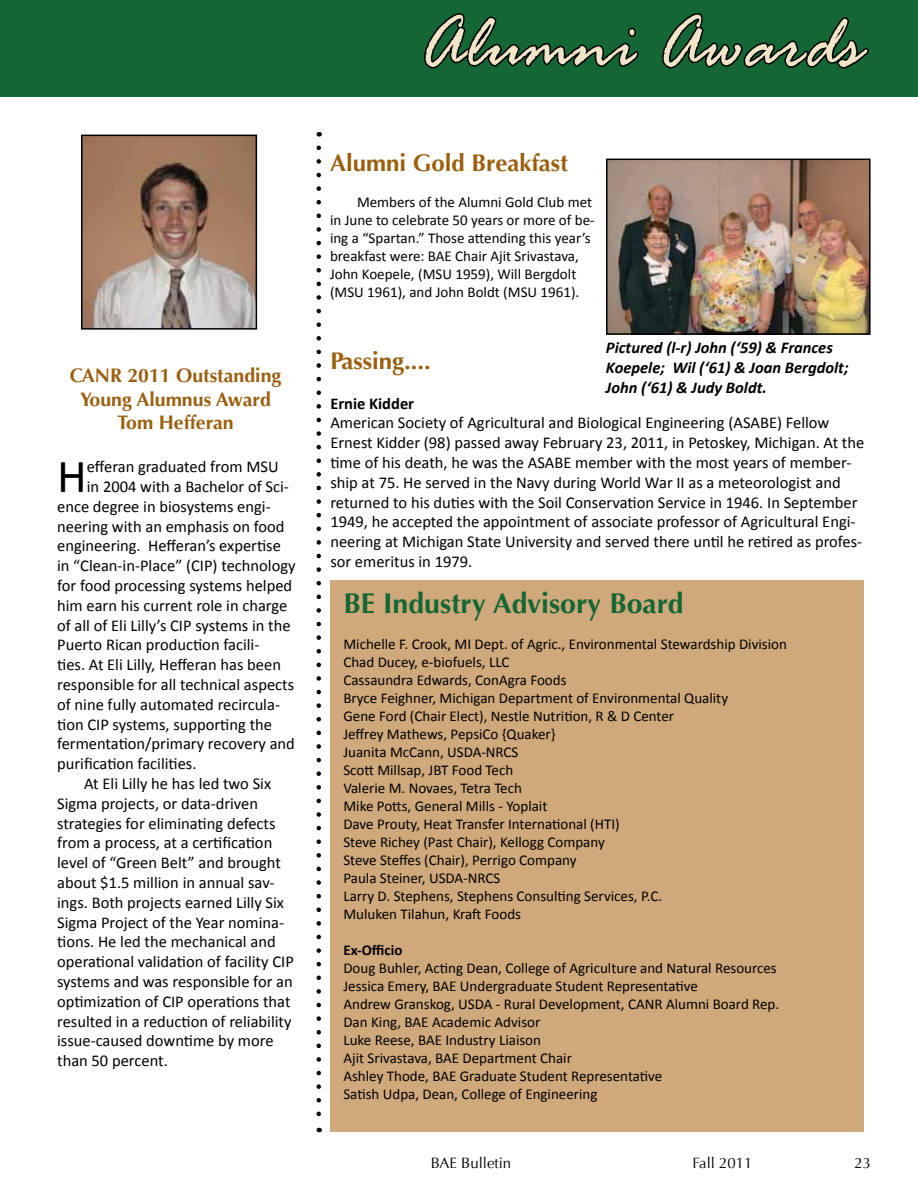
<style>
.page{position:relative;width:918px;height:1188px;background:#fff}
.page>*{position:absolute;margin:0;border:0;box-sizing:border-box;transform-origin:0 0}
.t1{font:italic 78px "Rage";color:#f1e5c7}
.t2{font:47.7px "Calibri";color:#000}
.t3{font:700 28.5px "Optima";color:#146734}
.t4{font:700 24px "Optima";color:#9b5f0e}
.t5{font:700 19.5px/23.4px "Optima";color:#9b5f0e;text-align:center}
.t6{font:16.5px/19.8px "Calibri";color:#000}
.t7{font:italic 700 16.5px/19.8px "Calibri";color:#000}
.t8{font:700 16.5px "Calibri";color:#000}
.t9{font:15px/18px "Calibri";color:#000}
.t10{font:15px "Optima";color:#000}
.t11{font:700 15px "Calibri";color:#000}
</style>
<div class="page">
<div style="left:0;top:0;width:918px;height:97px;background:#146734"></div>
<div style="left:330px;top:580px;width:534px;height:552px;background:#cfa87b"></div>
<svg style="left:424px;top:13px;width:215px;height:56px"></svg>
<svg style="left:662px;top:13px;width:207px;height:56px"></svg>
<img style="left:609px;top:162px;width:259px;height:170px">
<div style="left:606px;top:159px;width:265px;height:176px;border:2px solid #000"></div>
<img style="left:84px;top:138px;width:170px;height:189px">
<div style="left:81px;top:135px;width:176px;height:195px;border:2px solid #000"></div>
<svg style="left:316px;top:148px;width:5px;height:984px"></svg>
<p class="t5" style="left:70px;top:364px;width:213px">CANR 2011 Outstanding<br>Young Alumnus Award<br>Tom Hefferan</p>
<h2 class="t2" style="left:57px;top:447px;width:31px">H</h2>
<p class="t6" style="left:87px;top:456px;width:193px">efferan graduated from MSU</p>
<p class="t6" style="left:87px;top:476px;width:204px">in 2004 with a Bachelor of Sci-</p>
<p class="t6" style="left:57px;top:496px;width:215px">ence degree in biosystems engi-</p>
<p class="t6" style="left:57px;top:515px;width:229px">neering with an emphasis on food</p>
<p class="t6" style="left:57px;top:535px;width:225px">engineering. Hefferan’s expertise</p>
<p class="t6" style="left:57px;top:555px;width:240px">in “Clean-in-Place” (CIP) technology</p>
<p class="t6" style="left:57px;top:575px;width:237px">for food processing systems helped</p>
<p class="t6" style="left:57px;top:595px;width:232px">him earn his current role in charge</p>
<p class="t6" style="left:57px;top:614px;width:235px">of all of Eli Lilly’s CIP systems in the</p>
<p class="t6" style="left:57px;top:634px;width:204px">Puerto Rican production facili-</p>
<p class="t6" style="left:57px;top:654px;width:225px">ties. At Eli Lilly, Hefferan has been</p>
<p class="t6" style="left:57px;top:674px;width:239px">responsible for all technical aspects</p>
<p class="t6" style="left:57px;top:694px;width:224px">of nine fully automated recircula-</p>
<p class="t6" style="left:57px;top:713px;width:216px">tion CIP systems, supporting the</p>
<p class="t6" style="left:57px;top:733px;width:239px">fermentation/primary recovery and</p>
<p class="t6" style="left:57px;top:753px;width:141px">purification facilities.</p>
<p class="t6" style="left:84px;top:773px;width:189px">At Eli Lilly he has led two Six</p>
<p class="t6" style="left:57px;top:793px;width:203px">Sigma projects, or data-driven</p>
<p class="t6" style="left:57px;top:812px;width:220px">strategies for eliminating defects</p>
<p class="t6" style="left:57px;top:832px;width:217px">from a process, at a certification</p>
<p class="t6" style="left:57px;top:852px;width:225px">level of “Green Belt” and brought</p>
<p class="t6" style="left:57px;top:872px;width:219px">about $1.5 million in annual sav-</p>
<p class="t6" style="left:57px;top:892px;width:228px">ings. Both projects earned Lilly Six</p>
<p class="t6" style="left:57px;top:911px;width:229px">Sigma Project of the Year nomina-</p>
<p class="t6" style="left:57px;top:931px;width:220px">tions. He led the mechanical and</p>
<p class="t6" style="left:57px;top:951px;width:238px">operational validation of facility CIP</p>
<p class="t6" style="left:57px;top:971px;width:237px">systems and was responsible for an</p>
<p class="t6" style="left:57px;top:991px;width:235px">optimization of CIP operations that</p>
<p class="t6" style="left:57px;top:1010px;width:236px">resulted in a reduction of reliability</p>
<p class="t6" style="left:57px;top:1030px;width:218px">issue-caused downtime by more</p>
<p class="t6" style="left:57px;top:1050px;width:112px">than 50 percent.</p>
<h1 class="t1" style="left:418px;top:3px;width:445px">Alumni Awards</h1>
<h3 class="t4" style="left:330px;top:149px;width:240px">Alumni Gold Breakfast</h3>
<p class="t9" style="left:330px;top:193px;width:266px;text-indent:27px">Members of the Alumni Gold Club met in June to celebrate 50 years or more of be&shy;ing a “Spartan.” Those attending this year’s breakfast were: BAE Chair Ajit Srivastava, John Koepele, (MSU 1959), Will Bergdolt (MSU 1961), and John Boldt (MSU 1961).</p>
<p class="t7" style="left:606px;top:337px;width:244px">Pictured (l-r) John (‘59) &amp; Frances<br>Koepele; Wil (‘61) &amp; Joan Bergdolt;<br>John (‘61) &amp; Judy Boldt.</p>
<h3 class="t4" style="left:330px;top:347px;width:102px">Passing....</h3>
<p class="t8" style="left:330px;top:393px;width:85px">Ernie Kidder</p>
<p class="t6" style="left:330px;top:412px;width:536px">American Society of Agricultural and Biological Engineering (ASABE) Fellow Ernest Kidder (98) passed away February 23, 2011, in Petoskey, Michigan. At the time of his death, he was the ASABE member with the most years of member&shy;ship at 75. He served in the Navy during World War II as a meteorologist and returned to his duties with the Soil Conservation Service in 1946. In September 1949, he accepted the appointment of associate professor of Agricultural Engi&shy;neering at Michigan State University and served there until he retired as profes&shy;sor emeritus in 1979.</p>
<h3 class="t3" style="left:343px;top:587px;width:342px">BE Industry Advisory Board</h3>
<p class="t9" style="left:343px;top:634px;width:445px">Michelle F. Crook, MI Dept. of Agric., Environmental Stewardship Division Chad Ducey, e-biofuels, LLC<br>Cassaundra Edwards, ConAgra Foods<br>Bryce Feighner, Michigan Department of Environmental Quality<br>Gene Ford (Chair Elect), Nestle Nutrition, R &amp; D Center<br>Jeffrey Mathews, PepsiCo {Quaker}<br>Juanita McCann, USDA-NRCS<br>Scott Millsap, JBT Food Tech<br>Valerie M. Novaes, Tetra Tech<br>Mike Potts, General Mills - Yoplait<br>Dave Prouty, Heat Transfer International (HTI)<br>Steve Richey (Past Chair), Kellogg Company<br>Steve Steffes (Chair), Perrigo Company<br>Paula Steiner, USDA-NRCS<br>Larry D. Stephens, Stephens Consulting Services, P.C.<br>Muluken Tilahun, Kraft Foods</p>
<p class="t11" style="left:343px;top:941px;width:61px">Ex-Officio</p>
<p class="t9" style="left:343px;top:958px;width:437px">Doug Buhler, Acting Dean, College of Agriculture and Natural Resources Jessica Emery, BAE Undergraduate Student Representative<br>Andrew Granskog, USDA - Rural Development, CANR Alumni Board Rep.<br>Dan King, BAE Academic Advisor<br>Luke Reese, BAE Industry Liaison<br>Ajit Srivastava, BAE Department Chair<br>Ashley Thode, BAE Graduate Student Representative<br>Satish Udpa, Dean, College of Engineering</p>
<p class="t10" style="left:431px;top:1154px;width:82px">BAE Bulletin</p>
<p class="t10" style="left:693px;top:1154px;width:62px">Fall 2011</p>
<p class="t10" style="left:855px;top:1154px;width:18px">23</p>
</div>
